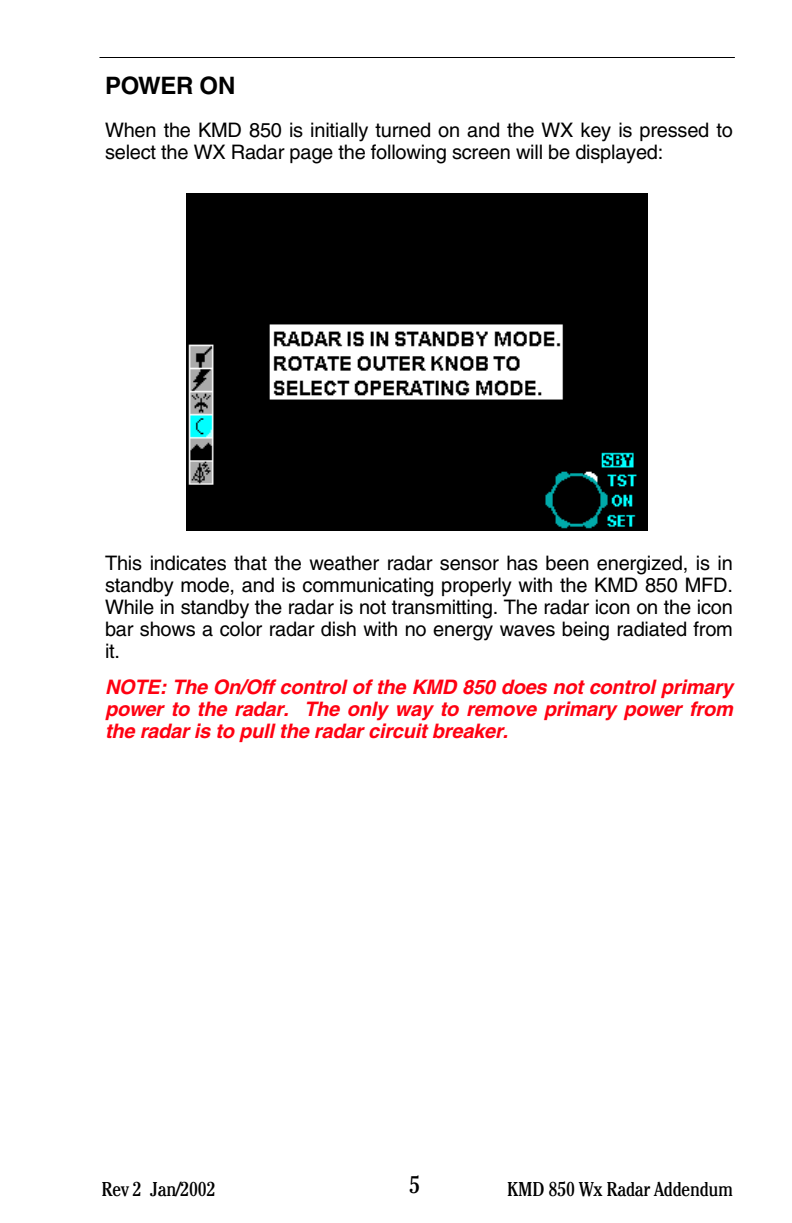
<style>
.page{position:relative;width:792px;height:1223px;background:#fff}
.page>*{position:absolute;margin:0;border:0;box-sizing:border-box;transform-origin:0 0}
.t1{font:700 24px "Helvetica";letter-spacing:-.01em;color:#000}
.t2{font:condensed 24px "Cheltenham";color:#000}
.t3{font:20px/22px "Helvetica";letter-spacing:-.01em;color:#000}
.t4{font:italic 700 20px/22px "Helvetica";color:#ff0111}
.t5{font:condensed 20px "Cheltenham";letter-spacing:-.01em;color:#000}
</style>
<div class="page">
<svg style="left:99px;top:57px;width:636px;height:474px"></svg>
<p class="t1" style="left:105px;top:76px;width:132px">POWER ON</p>
<p class="t3" style="left:105px;top:121px;width:629px">When the KMD 850 is initially turned on and the WX key is pressed to select the WX Radar page the following screen will be displayed:</p>
<p class="t3" style="left:105px;top:554px;width:629px;text-align:justify">This indicates that the weather radar sensor has been energized, is in standby mode, and is communicating properly with the KMD 850 MFD.<br>While in standby the radar is not transmitting. The radar icon on the icon bar shows a color radar dish with no energy waves being radiated from it.</p>
<p class="t4" style="left:105px;top:678px;width:633px">NOTE: The On/Off control of the KMD 850 does not control primary power to the radar. The only way to remove primary power from the radaris to pullthe radarcircuitbreaker.</p>
<p class="t5" style="left:101px;top:1182px;width:116px">Rev 2 Jan/2002</p>
<p class="t2" style="left:409px;top:1175px;width:12px">5</p>
<p class="t5" style="left:507px;top:1182px;width:227px">KMD 850 Wx Radar Addendum</p>
</div>
